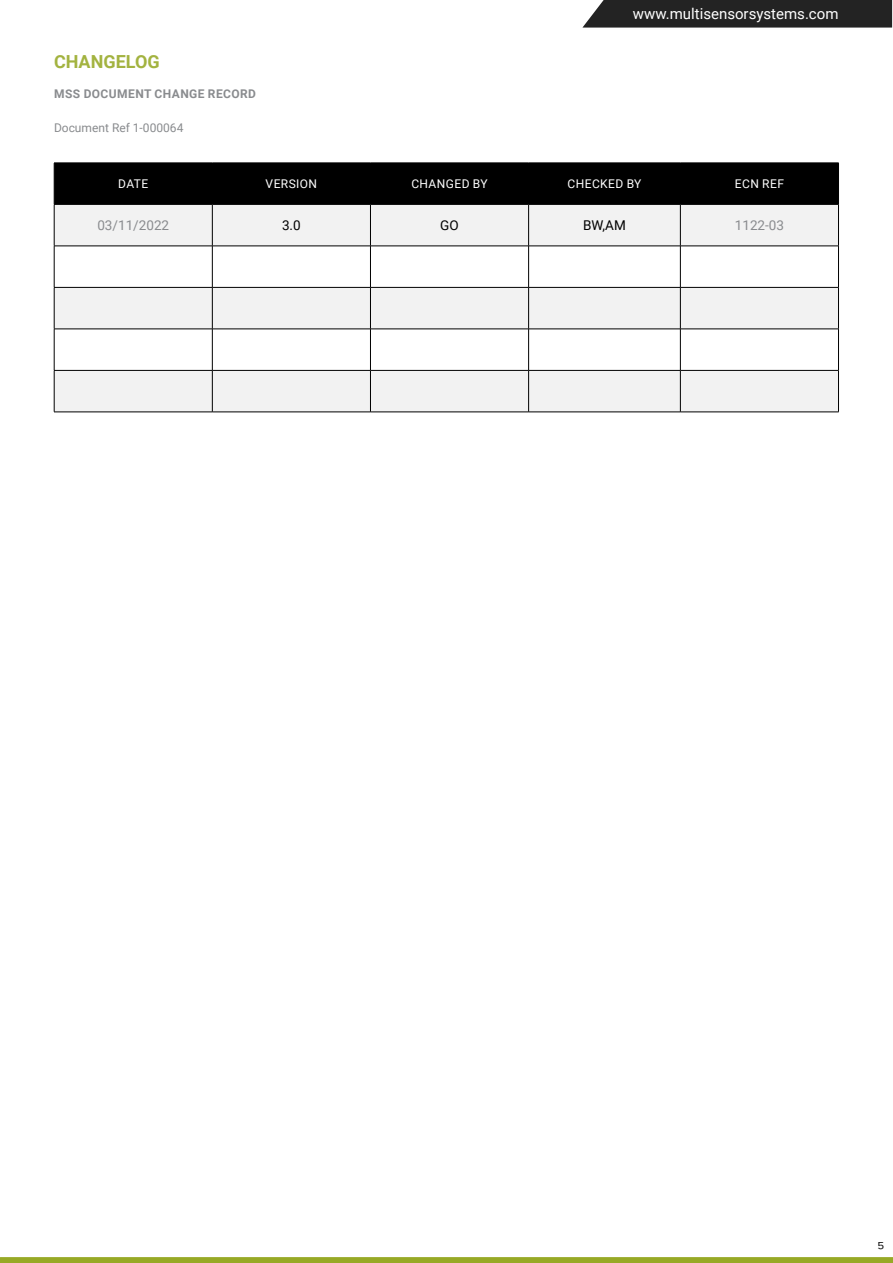
<style>
.page{position:relative;width:893px;height:1263px;background:#fff}
.page>*{position:absolute;margin:0;border:0;box-sizing:border-box;transform-origin:0 0}
.t1{font:700 18px "Roboto";color:#a3b340}
.t2{font:18px "Proxima Nova";color:#1e1e1e}
.t3{font:15px "Roboto";color:#fff}
.t4{font:13.5px "Roboto";color:#898b8e}
.t5{font:13.5px "Roboto";color:#000}
.t6{font:12px "Roboto";letter-spacing:.035em;color:#fff}
.t7{font:700 12px "Roboto";letter-spacing:.035em;color:#898b8e}
.t8{font:12px "Roboto";color:#898b8e}
</style>
<div class="page">
<div style="left:55px;top:164px;width:783px;height:40px;background:#000"></div>
<svg style="left:55px;top:205px;width:783px;height:207px;fill:#f2f2f2"></svg>
<hr style="left:54px;top:163px;width:159px;height:1px;background:#000">
<hr style="left:54px;top:163px;width:1px;height:41px;background:#000">
<hr style="left:212px;top:163px;width:1px;height:41px;background:#000">
<hr style="left:370px;top:163px;width:1px;height:41px;background:#000">
<hr style="left:528px;top:163px;width:1px;height:41px;background:#000">
<hr style="left:680px;top:163px;width:1px;height:41px;background:#000">
<hr style="left:54px;top:204px;width:159px;height:1px;background:#000">
<hr style="left:54px;top:205px;width:1px;height:41px;background:#000">
<hr style="left:212px;top:205px;width:1px;height:41px;background:#000">
<hr style="left:370px;top:205px;width:1px;height:41px;background:#000">
<hr style="left:528px;top:205px;width:1px;height:41px;background:#000">
<hr style="left:680px;top:205px;width:1px;height:41px;background:#000">
<hr style="left:838px;top:205px;width:1px;height:41px;background:#000">
<hr style="left:54px;top:246px;width:158px;height:1px;background:#000">
<hr style="left:54px;top:246px;width:1px;height:41px;background:#000">
<hr style="left:212px;top:246px;width:158px;height:1px;background:#000">
<hr style="left:212px;top:246px;width:1px;height:41px;background:#000">
<hr style="left:370px;top:246px;width:159px;height:1px;background:#000">
<hr style="left:370px;top:246px;width:1px;height:41px;background:#000">
<hr style="left:529px;top:246px;width:151px;height:1px;background:#000">
<hr style="left:528px;top:246px;width:1px;height:41px;background:#000">
<hr style="left:680px;top:246px;width:159px;height:1px;background:#000">
<hr style="left:680px;top:246px;width:1px;height:41px;background:#000">
<hr style="left:838px;top:246px;width:1px;height:41px;background:#000">
<hr style="left:54px;top:287px;width:158px;height:1px;background:#000">
<hr style="left:54px;top:288px;width:1px;height:41px;background:#000">
<hr style="left:212px;top:287px;width:158px;height:1px;background:#000">
<hr style="left:212px;top:288px;width:1px;height:41px;background:#000">
<hr style="left:370px;top:287px;width:159px;height:1px;background:#000">
<hr style="left:370px;top:288px;width:1px;height:41px;background:#000">
<hr style="left:529px;top:287px;width:151px;height:1px;background:#000">
<hr style="left:528px;top:288px;width:1px;height:41px;background:#000">
<hr style="left:680px;top:287px;width:159px;height:1px;background:#000">
<hr style="left:680px;top:288px;width:1px;height:41px;background:#000">
<hr style="left:838px;top:288px;width:1px;height:41px;background:#000">
<hr style="left:54px;top:329px;width:158px;height:1px;background:#000">
<hr style="left:54px;top:329px;width:1px;height:41px;background:#000">
<hr style="left:212px;top:329px;width:158px;height:1px;background:#000">
<hr style="left:212px;top:329px;width:1px;height:41px;background:#000">
<hr style="left:370px;top:329px;width:159px;height:1px;background:#000">
<hr style="left:370px;top:329px;width:1px;height:41px;background:#000">
<hr style="left:529px;top:329px;width:151px;height:1px;background:#000">
<hr style="left:528px;top:329px;width:1px;height:41px;background:#000">
<hr style="left:680px;top:329px;width:159px;height:1px;background:#000">
<hr style="left:680px;top:329px;width:1px;height:41px;background:#000">
<hr style="left:838px;top:329px;width:1px;height:41px;background:#000">
<hr style="left:54px;top:370px;width:158px;height:1px;background:#000">
<hr style="left:54px;top:371px;width:1px;height:41px;background:#000">
<hr style="left:212px;top:370px;width:158px;height:1px;background:#000">
<hr style="left:212px;top:371px;width:1px;height:41px;background:#000">
<hr style="left:370px;top:370px;width:159px;height:1px;background:#000">
<hr style="left:370px;top:371px;width:1px;height:41px;background:#000">
<hr style="left:529px;top:370px;width:151px;height:1px;background:#000">
<hr style="left:528px;top:371px;width:1px;height:41px;background:#000">
<hr style="left:680px;top:370px;width:159px;height:1px;background:#000">
<hr style="left:680px;top:371px;width:1px;height:41px;background:#000">
<hr style="left:838px;top:371px;width:1px;height:41px;background:#000">
<hr style="left:54px;top:412px;width:158px;height:1px;background:#000">
<hr style="left:212px;top:412px;width:158px;height:1px;background:#000">
<hr style="left:370px;top:412px;width:159px;height:1px;background:#000">
<hr style="left:529px;top:412px;width:151px;height:1px;background:#000">
<hr style="left:680px;top:412px;width:159px;height:1px;background:#000">
<hr style="left:213px;top:163px;width:157px;height:1px;background:#000">
<hr style="left:370px;top:163px;width:159px;height:1px;background:#000">
<hr style="left:529px;top:163px;width:151px;height:1px;background:#000">
<hr style="left:680px;top:163px;width:159px;height:1px;background:#000">
<hr style="left:838px;top:163px;width:1px;height:41px;background:#000">
<hr style="left:213px;top:204px;width:157px;height:1px;background:#000">
<hr style="left:370px;top:204px;width:159px;height:1px;background:#000">
<hr style="left:529px;top:204px;width:151px;height:1px;background:#000">
<hr style="left:680px;top:204px;width:159px;height:1px;background:#000">
<svg style="left:0;top:1257px;width:893px;height:6px;background:#98aa29"></svg>
<svg style="left:582px;top:0;width:310px;height:28px;background:#2e2e2e"></svg>
<h1 class="t1" style="left:54px;top:48px;width:107px">CHANGELOG</h1>
<p class="t7" style="left:54px;top:86px;width:203px">MSS DOCUMENT CHANGE RECORD</p>
<p class="t8" style="left:54px;top:120px;width:131px">Document Ref 1-000064</p>
<p class="t3" style="left:633px;top:3px;width:207px">www.multisensorsystems.com</p>
<p class="t6" style="left:118px;top:175px;width:32px">DATE</p>
<p class="t6" style="left:266px;top:175px;width:53px">VERSION</p>
<p class="t6" style="left:411px;top:175px;width:78px">CHANGED BY</p>
<p class="t6" style="left:567px;top:175px;width:75px">CHECKED BY</p>
<p class="t6" style="left:735px;top:175px;width:51px">ECN REF</p>
<p class="t4" style="left:97px;top:216px;width:73px">03/11/2022</p>
<p class="t5" style="left:282px;top:216px;width:20px">3.0</p>
<p class="t5" style="left:440px;top:216px;width:20px">GO</p>
<p class="t5" style="left:583px;top:216px;width:44px">BW,AM</p>
<p class="t4" style="left:735px;top:216px;width:51px">1122-03</p>
<h1 class="t2" style="left:878px;top:1235px;width:8px">5</h1>
</div>
